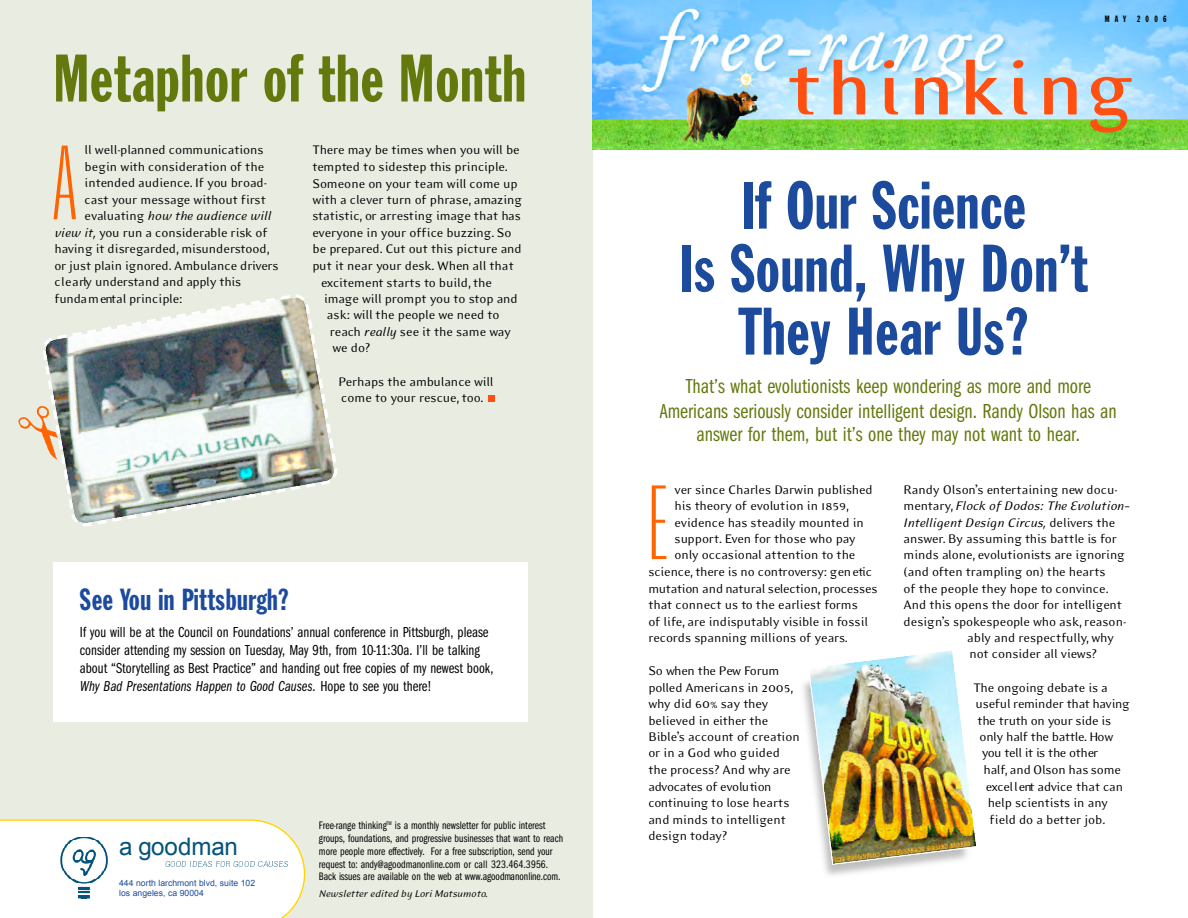
<style>
.page{position:relative;width:1188px;height:918px;background:#fff}
.page>*{position:absolute;margin:0;border:0;box-sizing:border-box;transform-origin:0 0}
.t1{font:100 ultra-condensed 102px "Univers";color:#ff6402}
.t2{font:700 87px "Eidetic Modern";letter-spacing:.05em;color:#ff5011}
.t3{font:66px/63px "Franklin Gothic Extra Cond";letter-spacing:.01em;color:#1c4b9d;text-align:center}
.t4{font:66px "Franklin Gothic Extra Cond";letter-spacing:.01em;color:#63790d}
.t5{font:30px "Franklin Gothic Extra Cond";letter-spacing:.015em;color:#1c4b9d}
.t6{font:24.15px "Arial";color:#04537b}
.t7{font:21px/24px "Franklin Got Cmp ITC";color:#63790d;text-align:center}
.t8{font:15px/18px "Franklin Got Cmp ITC";color:#000}
.t9{font:14.25px/16.5px "Eidetic Modern";color:#000}
.t10{font:italic 14.25px "Eidetic Modern";color:#000}
.t11{font:14.25px "Eidetic Modern";letter-spacing:-.025em;color:#000}
.t12{font:14.25px "Eidetic Modern";letter-spacing:-.03em;color:#000}
.t13{font:14.25px "Eidetic Modern";letter-spacing:-.02em;color:#000}
.t14{font:14.25px "Eidetic Modern";letter-spacing:-.04em;color:#000}
.t15{font:11.25px/12.8px "Franklin Got Cmp ITC";color:#000}
.t16{font:italic 11.25px "Eidetic Modern";color:#000}
.t17{font:9px "Franklin Gothic Extra Cond";color:#000}
.t18{font:8.7px/10.8px "Arial";color:#1c4b9d}
.s1{font-style:normal}
.s2{font-style:italic}
</style>
<div class="page">
<svg style="left:803px;top:681px;width:67px;height:195px"></svg>
<div style="left:0;top:0;width:593px;height:918px;background:#e9ece1"></div>
<img style="left:593px;top:0;width:595px;height:149px">
<svg style="left:0;top:819px;width:305px;height:99px;background:#fdfcf8"></svg>
<img style="left:55px;top:833px;width:59px;height:71px">
<div style="left:488px;top:395px;width:6px;height:7px;background:#ff5011"></div>
<img style="left:808px;top:650px;width:169px;height:215px">
<div style="left:53px;top:562px;width:474px;height:159px;background:#fff"></div>
<img style="left:43px;top:294px;width:294px;height:232px">
<img style="left:45px;top:407px;width:13px;height:52px">
<h3 class="t4" style="left:54px;top:55px;width:474px">Metaphor of the Month</h3>
<p class="t9" style="left:85px;top:142px;width:181px">ll well-planned communications</p>
<p class="t9" style="left:85px;top:159px;width:181px">begin with consideration of the</p>
<p class="t9" style="left:85px;top:175px;width:184px">intended audience. If you broad-</p>
<p class="t9" style="left:85px;top:192px;width:183px">cast your message without first</p>
<p class="t10" style="left:85px;top:210px;width:188px"><span class="s1">evaluating</span> how the audience will</p>
<p class="t9" style="left:54px;top:225px;width:215px"><span class="s2">view it,</span> you run a considerable risk of</p>
<p class="t9" style="left:54px;top:241px;width:217px">having it disregarded, misunderstood,</p>
<p class="t9" style="left:54px;top:258px;width:226px">or just plain ignore d . Ambulance drivers</p>
<p class="t9" style="left:54px;top:274px;width:188px">c l e a rly understand and apply this</p>
<p class="t9" style="left:54px;top:291px;width:130px">fu n da m ental principle:</p>
<p class="t9" style="left:312px;top:143px;width:209px">There may be times when you will be</p>
<p class="t9" style="left:312px;top:159px;width:197px">tempted to sidestep this principle.</p>
<p class="t9" style="left:312px;top:176px;width:207px">Someone on your team will come up</p>
<p class="t9" style="left:312px;top:192px;width:211px">with a clever turn of phrase, amazing</p>
<p class="t9" style="left:312px;top:209px;width:210px">statistic, or arresting image that has</p>
<p class="t9" style="left:312px;top:225px;width:201px">everyone in your office buzzing. So</p>
<p class="t9" style="left:312px;top:242px;width:211px">be prepared. Cut out this picture and</p>
<p class="t9" style="left:312px;top:258px;width:203px">put it near your desk. When all that</p>
<p class="t9" style="left:321px;top:275px;width:172px">excitement starts to build,the</p>
<p class="t9" style="left:324px;top:291px;width:195px">image will prompt you to stop and</p>
<p class="t9" style="left:327px;top:308px;width:174px">ask: will the people we need to</p>
<p class="t9" style="left:330px;top:324px;width:183px">reach <span class="s2">really</span> see it the same way</p>
<p class="t9" style="left:333px;top:341px;width:39px">we do?</p>
<p class="t9" style="left:338px;top:374px;width:157px">Perhaps the ambulance will come to your rescue, too.</p>
<h1 class="t1" style="left:54px;top:146px;width:22px">A</h1>
<h3 class="t5" style="left:80px;top:588px;width:210px">See You in Pittsburg h ?</h3>
<p class="t8" style="left:80px;top:624px;width:415px">If you will be at the Council on Foundations’ annual conference in Pittsburgh, please consider attending my session on Tuesday, May 9th, from 10-11:30a. I’ll be talking about “Storytelling as Best Practice” and handing out free copies of my newest book, <span class="s2">Why Bad Presentations Happen to Good Causes.</span> Hope to see you there!</p>
<h3 class="t6" style="left:119px;top:833px;width:120px">a goodman</h3>
<p class="t18" style="left:119px;top:877px;width:138px">444 north larchmont blvd, suite 102 los angeles, ca 90004</p>
<p class="t15" style="left:319px;top:820px;width:246px">Free-range thinking<sup>TM</sup> is a monthly newsletter for public interest groups, foundations, and progressive businesses that want to reach more people more effectively. For a free subscription, send your request to: andy@agoodmanonline.com or call 323.464.3956.<br>Back issues are available on the web at www.agoodmanonline.com.</p>
<p class="t16" style="left:319px;top:889px;width:171px">Newsletter edited by Lori Matsumoto.</p>
<p class="t17" style="left:1105px;top:15px;width:63px">M AY 2 0 0 6</p>
<h2 class="t2" style="left:787px;top:49px;width:349px">thinking</h2>
<h3 class="t3" style="left:680px;top:179px;width:409px">If Our Science<br>Is Sound, Why Don’t<br>They Hear Us?</h3>
<h3 class="t7" style="left:660px;top:376px;width:458px">That’s what evolutionists keep wondering as more and more<br>Americans seriously consider intelligent design. Randy Olson has an answer for them, but it’s one they may not want to hear.</h3>
<p class="t9" style="left:675px;top:482px;width:200px">ver since Charles Darwin published</p>
<p class="t9" style="left:675px;top:498px;width:176px">his theory of evolution in 1859,</p>
<p class="t9" style="left:675px;top:515px;width:191px">evidence has steadily mounted in</p>
<p class="t9" style="left:675px;top:531px;width:183px">support. Even for those who pay</p>
<p class="t9" style="left:675px;top:548px;width:182px">only occasional attention to the</p>
<p class="t9" style="left:648px;top:564px;width:225px">s c ien c e, there is no controversy: gen etic</p>
<p class="t11" style="left:648px;top:582px;width:231px">mu ta tion and na t u ral sele c tion , pro c e s s e s</p>
<p class="t9" style="left:648px;top:597px;width:211px">that connect us to the earliest forms</p>
<p class="t9" style="left:648px;top:614px;width:221px">of life, are indisputably visible in fossil</p>
<p class="t9" style="left:648px;top:630px;width:201px">records spanning millions of years.</p>
<p class="t9" style="left:648px;top:663px;width:153px">So when the Pew Foru m<br>p olled Am eri ca n s in 2005, why did 60% say they believed in either the<br>Bible’s account of creation or in a God who guided the process? And why are a dvo ca tes of evolu ti on<br>c ontinu ing to lose hearts and minds to intelligent design today?</p>
<h1 class="t1" style="left:648px;top:485px;width:20px">E</h1>
<p class="t9" style="left:904px;top:482px;width:216px">Randy Olson’s entertaining new docu-</p>
<p class="t10" style="left:904px;top:499px;width:228px"><span class="s1">mentary,</span> Flock of Dodos: The Evolution–</p>
<p class="t10" style="left:904px;top:516px;width:213px">Intelligent Design Circus, <span class="s1">delivers the</span></p>
<p class="t9" style="left:904px;top:531px;width:215px">answer. By assuming this battle is for</p>
<p class="t9" style="left:904px;top:548px;width:223px">minds alone, evolutionists are ignoring</p>
<p class="t9" style="left:904px;top:564px;width:203px">(and often trampling on) the hearts</p>
<p class="t9" style="left:904px;top:581px;width:207px">of the people they hope to convince.</p>
<p class="t9" style="left:904px;top:597px;width:220px">And this opens the door for intelligent</p>
<p class="t9" style="left:904px;top:614px;width:224px">design’s spokespeople who ask,reason-</p>
<p class="t9" style="left:967px;top:630px;width:148px">ably and respectfully, why</p>
<p class="t9" style="left:969px;top:647px;width:129px">not consider all views?</p>
<p class="t13" style="left:973px;top:681px;width:136px">The ongo ing deba te is a</p>
<p class="t11" style="left:976px;top:697px;width:156px">u s eful remin d er that having</p>
<p class="t9" style="left:977px;top:713px;width:135px">the tru th on your side is</p>
<p class="t11" style="left:980px;top:730px;width:135px">only half the ba t tle. How</p>
<p class="t14" style="left:982px;top:747px;width:118px">you tell it is the other</p>
<p class="t9" style="left:984px;top:762px;width:139px">half, and Ols on has som e</p>
<p class="t12" style="left:986px;top:780px;width:139px">exc el l ent advic e that can</p>
<p class="t9" style="left:988px;top:795px;width:122px">help scientists in any</p>
<p class="t9" style="left:990px;top:812px;width:117px">field do a better job.</p>
</div>
